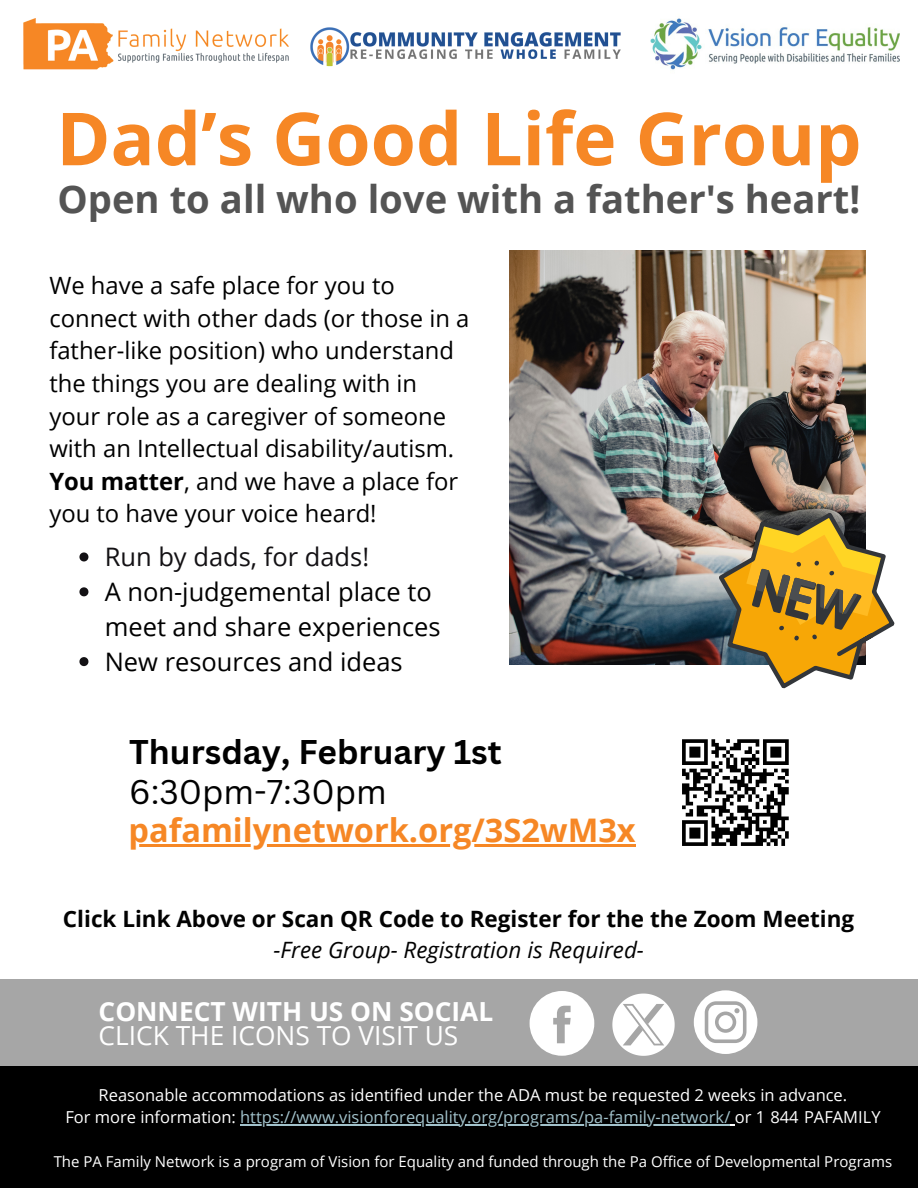
<style>
.page{position:relative;width:918px;height:1188px;background:#fff}
.page>*{position:absolute;margin:0;border:0;box-sizing:border-box;transform-origin:0 0}
.t1{font:700 73.2px "Open Sans";color:#f68725}
.t2{font:700 38.25px "Open Sans";color:#545454}
.t3{font:700 33.3px "Canva Sans";color:#000}
.t4{font:33.3px "Canva Sans";color:#000}
.t5{font:700 32.55px "Open Sans";color:#f68725}
.t6{font:26.25px "Open Sans";color:#fff}
.t7{font:700 26.25px "Open Sans";color:#fff}
.t8{font:25.5px/35px "Open Sans";color:#000}
.t9{font:25.5px "Open Sans";color:#131114}
.t10{font:23.85px/32.7px "Open Sans";color:#000}
.t11{font:700 22.5px "Open Sans";color:#020202}
.t12{font:italic 22.5px "Open Sans";color:#020202}
.t13{font:16.5px/22.5px "Open Sans";color:#fff;text-align:center}
.t14{font:15px "Open Sans";color:#fff}
.s1{font-weight:700}
.s2{color:#a2c2cb}
</style>
<div class="page">
<div style="left:0;top:980px;width:918px;height:208px;background:#a6a6a6"></div>
<div style="left:0;top:1066px;width:918px;height:122px;background:#000"></div>
<hr style="left:129px;top:844px;width:507px;height:2px;background:#f68725">
<hr style="left:240px;top:1124px;width:490px;height:1px;background:#a2c2cb">
<svg style="left:682px;top:739px;width:107px;height:107px"></svg>
<img style="left:651px;top:18px;width:248px;height:52px">
<img style="left:23px;top:18px;width:265px;height:52px">
<img style="left:310px;top:27px;width:311px;height:40px">
<svg style="left:79px;top:552px;width:9px;height:9px"></svg>
<svg style="left:79px;top:587px;width:9px;height:9px"></svg>
<svg style="left:79px;top:657px;width:9px;height:9px"></svg>
<img style="left:510px;top:250px;width:355px;height:414px">
<img style="left:695px;top:489px;width:200px;height:200px">
<svg style="left:740px;top:499px;width:150px;height:142px;background:#ba933c"></svg>
<svg style="left:530px;top:991px;width:64px;height:65px"></svg>
<svg style="left:612px;top:994px;width:62px;height:61px"></svg>
<svg style="left:694px;top:990px;width:63px;height:64px"></svg>
<p class="t1" style="left:56px;top:87px;width:807px">Dad’s Good Life Group</p>
<p class="t2" style="left:57px;top:172px;width:804px">Open to all who love with a father's heart!</p>
<p class="t10" style="left:49px;top:268px;width:422px">We have a safe place for you to connect with other dads (or those in a father-like position) who understand the things you are dealing with in your role as a caregiver of someone with an Intellectual disability/autism.<br><span class="s1">You matter</span>, and we have a place for you to have your voice heard!</p>
<p class="t9" style="left:105px;top:539px;width:266px">Run by dads, for dads!</p>
<p class="t8" style="left:105px;top:573px;width:337px">A non-judgemental place to meet and share experiences</p>
<p class="t8" style="left:105px;top:643px;width:300px">New resources and ideas</p>
<h1 class="t3" style="left:129px;top:728px;width:374px">Thursday, February 1st</h1>
<h1 class="t4" style="left:129px;top:769px;width:259px">6:30pm-7:30pm</h1>
<h1 class="t5" style="left:129px;top:807px;width:509px">pafamilynetwork.org/3S2wM3x</h1>
<h3 class="t11" style="left:63px;top:903px;width:793px">Click Link Above or Scan QR Code to Register for the the Zoom Meeting</h3>
<p class="t12" style="left:274px;top:934px;width:372px">-Free Group- Registration is Required-</p>
<h2 class="t7" style="left:99px;top:993px;width:396px">CONNECT WITH US ON SOCIAL</h2>
<p class="t6" style="left:99px;top:1017px;width:361px">CLICK THE ICONS TO VISIT US</p>
<p class="t13" style="left:65px;top:1083px;width:817px">Reasonable accommodations as identified under the ADA must be requested 2 weeks in advance.<br>For more information: <span class="s2">https://www.visionforequality.org/programs/pa-family-network/</span> or 1 844 PAFAMILY</p>
<p class="t14" style="left:54px;top:1151px;width:840px">The PA Family Network is a program of Vision for Equality and funded through the Pa Office of Developmental Programs</p>
</div>
